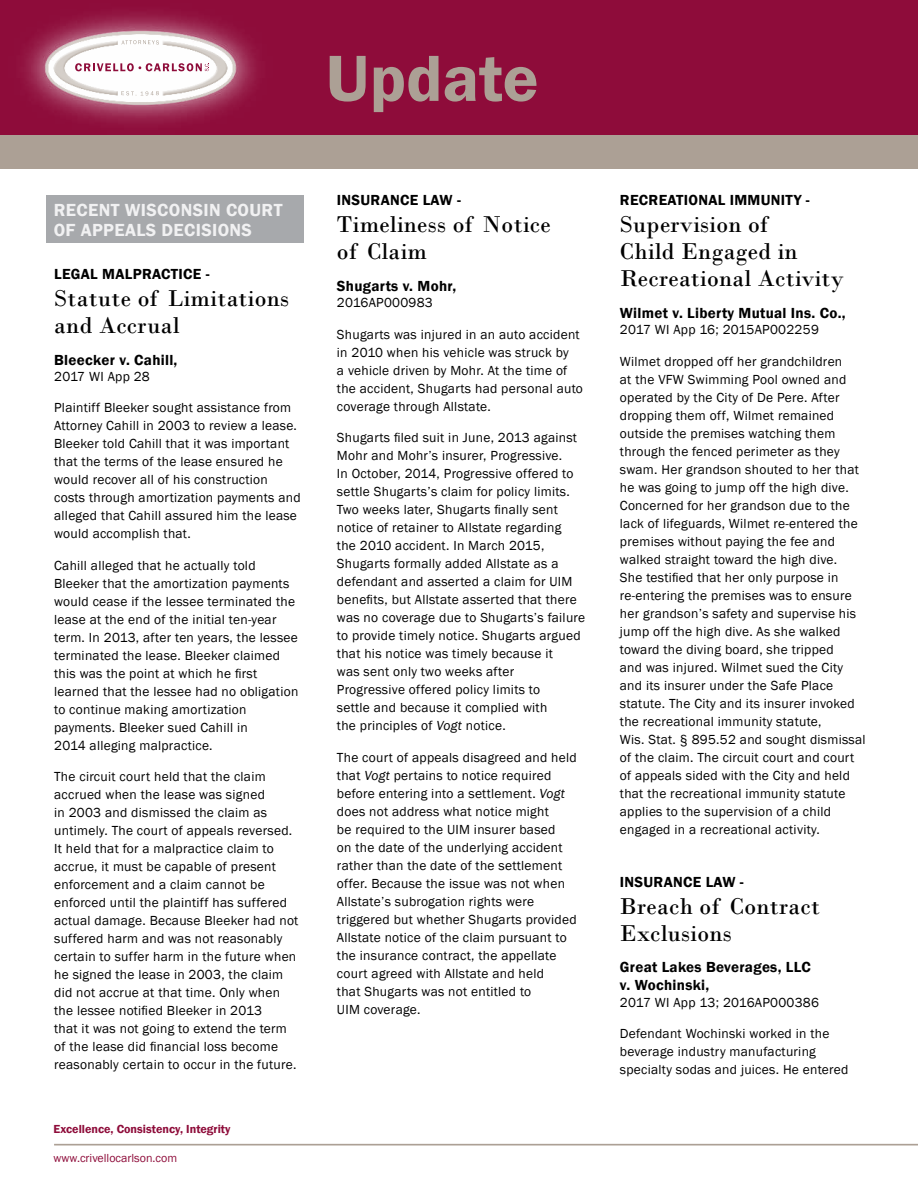
<style>
.page{position:relative;width:918px;height:1188px;background:#fff}
.page>*{position:absolute;margin:0;border:0;box-sizing:border-box;transform-origin:0 0}
.t1{font:600 67.5px "Franklin Gothic";color:#aca095}
.t2{font:24px/27px "Bodoni";letter-spacing:.015em;color:#000}
.t3{font:600 18px/19.5px "Franklin Gothic";letter-spacing:.02em;color:#f1f1f2}
.t4{font:600 15px/18px "Franklin Gothic";letter-spacing:.02em;color:#000}
.t5{font:13.5px/18px "Franklin Gothic";letter-spacing:.02em;color:#000}
.t6{font:600 12px "Franklin Gothic";color:#8e0c3a}
.t7{font:12px "Franklin Gothic";color:#8e0c3a}
.s1{font-style:italic}
</style>
<div class="page">
<div style="left:0;top:134px;width:918px;height:35px;background:#aca095"></div>
<div style="left:0;top:0;width:918px;height:135px;background:#8e0c3a"></div>
<hr style="left:54px;top:1144px;width:864px;height:2px;background:#aca095">
<img style="left:24px;top:13px;width:233px;height:110px">
<svg style="left:75px;top:63px;width:134px;height:8px"></svg>
<svg style="left:122px;top:91px;width:37px;height:5px"></svg>
<svg style="left:121px;top:40px;width:38px;height:5px"></svg>
<div style="left:46px;top:196px;width:258px;height:47px;background:#a7a9ac"></div>
<h1 class="t1" style="left:326px;top:37px;width:215px">Update</h1>
<h3 class="t3" style="left:54px;top:200px;width:230px">RECENT WISCONSIN COURT<br>OF APPEALS DECISIONS</h3>
<p class="t4" style="left:54px;top:265px;width:157px">LEGAL MALPRACTICE -</p>
<h2 class="t2" style="left:54px;top:285px;width:237px">Statute of Limitations and Accrual</h2>
<p class="t4" style="left:54px;top:351px;width:125px">Bleecker v. Cahill,</p>
<p class="t5" style="left:54px;top:368px;width:97px">2017 WI App 28</p>
<p class="t5" style="left:54px;top:399px;width:248px">Plaintiff Bleeker sought assistance from Attorney Cahill in 2003 to review a lease.<br>Bleeker told Cahill that it was important that the terms of the lease ensured he would recover all of his construction costs through amortization payments and alleged that Cahill assured him the lease would accomplish that.</p>
<p class="t5" style="left:54px;top:557px;width:246px">Cahill alleged that he actually told Bleeker that the amortization payments would cease if the lessee terminated the lease at the end of the initial ten-year term. In 2013, after ten years, the lessee terminated the lease. Bleeker claimed this was the point at which he first learned that the lessee had no obligation to continue making amortization payments. Bleeker sued Cahill in<br>2014 alleging malpractice.</p>
<p class="t5" style="left:54px;top:768px;width:246px">The circuit court held that the claim accrued when the lease was signed<br>in 2003 and dismissed the claim as untimely. The court of appeals reversed.<br>It held that for a malpractice claim to accrue, it must be capable of present enforcement and a claim cannot be enforced until the plaintiff has suffered actual damage. Because Bleeker had not suffered harm and was not reasonably certain to suffer harm in the future when he signed the lease in 2003, the claim did not accrue at that time. Only when the lessee notified Bleeker in 2013<br>that it was not going to extend the term of the lease did financial loss become reasonably certain to occur in the future.</p>
<p class="t6" style="left:54px;top:1122px;width:178px">Excellence, Consistency, Integrity</p>
<p class="t7" style="left:54px;top:1150px;width:125px">www.crivellocarlson.com</p>
<p class="t4" style="left:337px;top:191px;width:125px">INSURANCE LAW -</p>
<h2 class="t2" style="left:337px;top:211px;width:215px">Timeliness of Notice of Claim</h2>
<p class="t4" style="left:337px;top:277px;width:121px">Shugarts v. Mohr,</p>
<p class="t5" style="left:337px;top:294px;width:97px">2016AP000983</p>
<p class="t5" style="left:337px;top:326px;width:247px">Shugarts was injured in an auto accident in 2010 when his vehicle was struck by<br>a vehicle driven by Mohr. At the time of the accident, Shugarts had personal auto coverage through Allstate.</p>
<p class="t5" style="left:337px;top:429px;width:250px">Shugarts filed suit in June, 2013 against Mohr and Mohr’s insurer, Progressive.<br>In October, 2014, Progressive offered to settle Shugarts’s claim for policy limits.<br>Two weeks later, Shugarts finally sent notice of retainer to Allstate regarding<br>the 2010 accident. In March 2015, Shugarts formally added Allstate as a defendant and asserted a claim for UIM benefits, but Allstate asserted that there was no coverage due to Shugarts’s failure to provide timely notice. Shugarts argued that his notice was timely because it<br>was sent only two weeks after Progressive offered policy limits to<br>settle and because it complied with<br>the principles of <span class="s1">Vogt</span> notice.</p>
<p class="t5" style="left:337px;top:748px;width:241px">The court of appeals disagreed and held that <span class="s1">Vogt</span> pertains to notice required before entering into a settlement. <span class="s1">Vogt </span>does not address what notice might<br>be required to the UIM insurer based<br>on the date of the underlying accident rather than the date of the settlement offer. Because the issue was not when Allstate’s subrogation rights were triggered but whether Shugarts provided Allstate notice of the claim pursuant to the insurance contract, the appellate court agreed with Allstate and held<br>that Shugarts was not entitled to<br>UIM coverage.</p>
<p class="t4" style="left:620px;top:191px;width:191px">RECREATIONAL IMMUNITY -</p>
<h2 class="t2" style="left:620px;top:211px;width:226px">Supervision of<br>Child Engaged in<br>Recreational Activity</h2>
<p class="t4" style="left:620px;top:304px;width:227px">Wilmet v. Liberty Mutual Ins. Co.,</p>
<p class="t5" style="left:620px;top:321px;width:200px">2017 WI App 16; 2015AP002259</p>
<p class="t5" style="left:620px;top:353px;width:247px">Wilmet dropped off her grandchildren<br>at the VFW Swimming Pool owned and operated by the City of De Pere. After dropping them off, Wilmet remained outside the premises watching them through the fenced perimeter as they swam. Her grandson shouted to her that he was going to jump off the high dive.<br>Concerned for her grandson due to the lack of lifeguards, Wilmet re-entered the premises without paying the fee and walked straight toward the high dive.<br>She testified that her only purpose in re-entering the premises was to ensure her grandson’s safety and supervise his jump off the high dive. As she walked toward the diving board, she tripped<br>and was injured. Wilmet sued the City and its insurer under the Safe Place statute. The City and its insurer invoked the recreational immunity statute,<br>Wis. Stat. § 895.52 and sought dismissal of the claim. The circuit court and court of appeals sided with the City and held that the recreational immunity statute applies to the supervision of a child engaged in a recreational activity.</p>
<p class="t4" style="left:620px;top:873px;width:125px">INSURANCE LAW -</p>
<h2 class="t2" style="left:620px;top:893px;width:202px">Breach of Contract<br>Exclusions</h2>
<p class="t4" style="left:620px;top:959px;width:192px">Great Lakes Beverages, LLC v. Wochinski,</p>
<p class="t5" style="left:620px;top:994px;width:201px">2017 WI App 13; 2016AP000386</p>
<p class="t5" style="left:620px;top:1025px;width:230px">Defendant Wochinski worked in the beverage industry manufacturing specialty sodas and juices. He entered</p>
</div>
